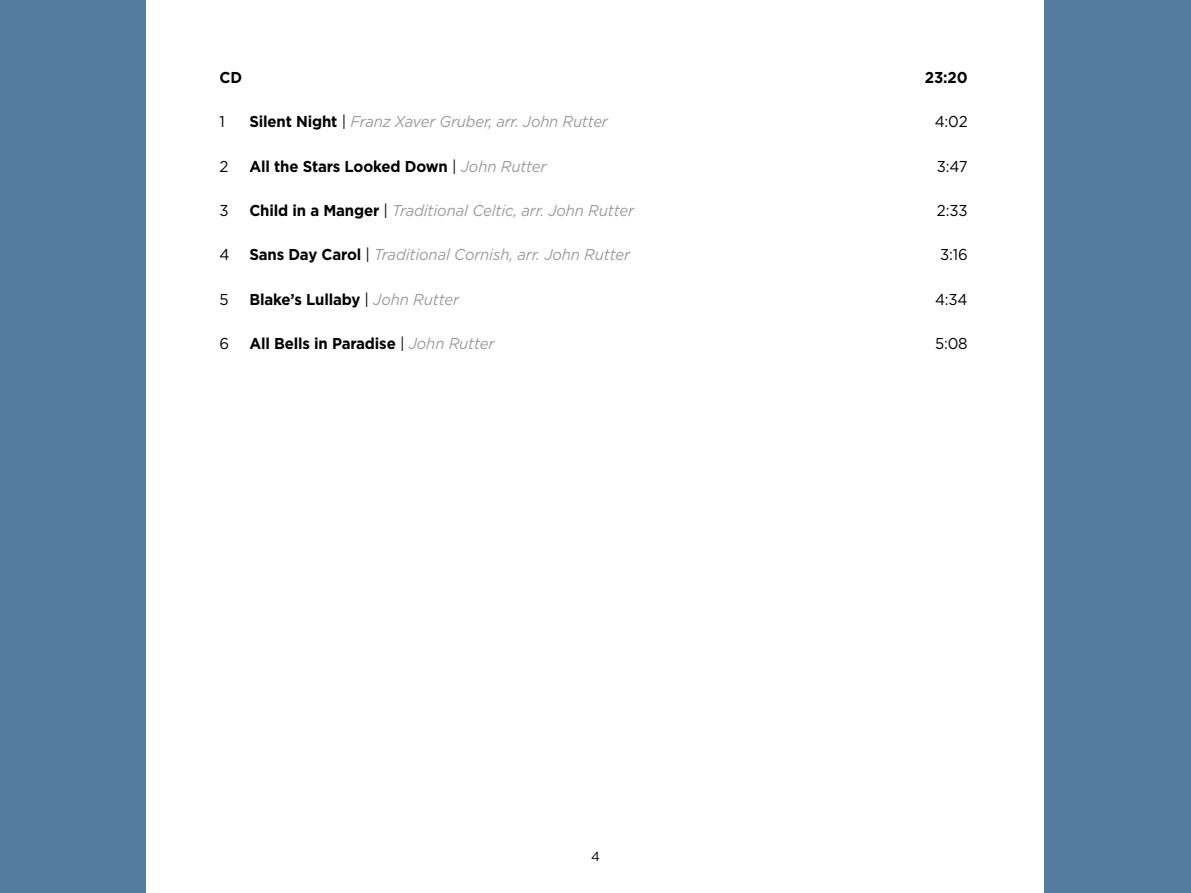
<style>
.page{position:relative;width:1191px;height:893px;background:#557c9f}
.page>*{position:absolute;margin:0;border:0;box-sizing:border-box;transform-origin:0 0}
.t1{font:italic 15.75px "Gotham";letter-spacing:-.01em;color:#9b9c9c;scale:.95 1}
.t2{font:700 15.75px "Gotham";letter-spacing:-.01em;color:#000;scale:.95 1}
.t3{font:15.75px "Gotham";letter-spacing:-.01em;color:#000;scale:.95 1}
.t4{font:13.2px "Gotham";color:#000}
.s1{font-weight:700;font-style:normal;color:#000}
.s2{font-style:normal;color:#000}
.s3{font-weight:400}
.s4{font-weight:400;font-style:italic;color:#9b9c9c}
</style>
<div class="page">
<div style="left:147px;top:0;width:897px;height:893px;background:#fff"></div>
<p class="t2" style="left:220px;top:67px;width:25px">CD</p>
<p class="t2" style="left:925px;top:67px;width:46px">23:20</p>
<p class="t3" style="left:220px;top:111px;width:7px">1</p>
<p class="t1" style="left:249px;top:111px;width:379px"><span class="s1">Silent Night</span> <span class="s2">|</span> Franz Xaver Gruber, arr. John Rutter</p>
<p class="t3" style="left:934px;top:111px;width:36px">4:02</p>
<p class="t3" style="left:220px;top:156px;width:11px">2</p>
<p class="t2" style="left:249px;top:155px;width:314px">All the Stars Looked Down <span class="s3">|</span> <span class="s4">John Rutter</span></p>
<p class="t3" style="left:936px;top:156px;width:34px">3:47</p>
<p class="t3" style="left:220px;top:200px;width:11px">3</p>
<p class="t1" style="left:249px;top:200px;width:406px"><span class="s1">Child in a Manger</span> <span class="s2">|</span> Traditional Celtic, arr. John Rutter</p>
<p class="t3" style="left:937px;top:200px;width:34px">2:33</p>
<p class="t3" style="left:220px;top:245px;width:12px">4</p>
<p class="t1" style="left:249px;top:245px;width:402px"><span class="s1">Sans Day Carol</span> <span class="s2">|</span> Traditional Cornish, arr. John Rutter</p>
<p class="t3" style="left:940px;top:245px;width:31px">3:16</p>
<p class="t3" style="left:220px;top:289px;width:11px">5</p>
<p class="t2" style="left:249px;top:289px;width:222px">Blake’s Lullaby <span class="s3">|</span> <span class="s4">John Rutter</span></p>
<p class="t3" style="left:935px;top:289px;width:36px">4:34</p>
<p class="t3" style="left:220px;top:333px;width:12px">6</p>
<p class="t2" style="left:249px;top:333px;width:260px">All Bells in Paradise <span class="s3">|</span> <span class="s4">John Rutter</span></p>
<p class="t3" style="left:935px;top:333px;width:36px">5:08</p>
<p class="t4" style="left:591px;top:848px;width:10px">4</p>
</div>
